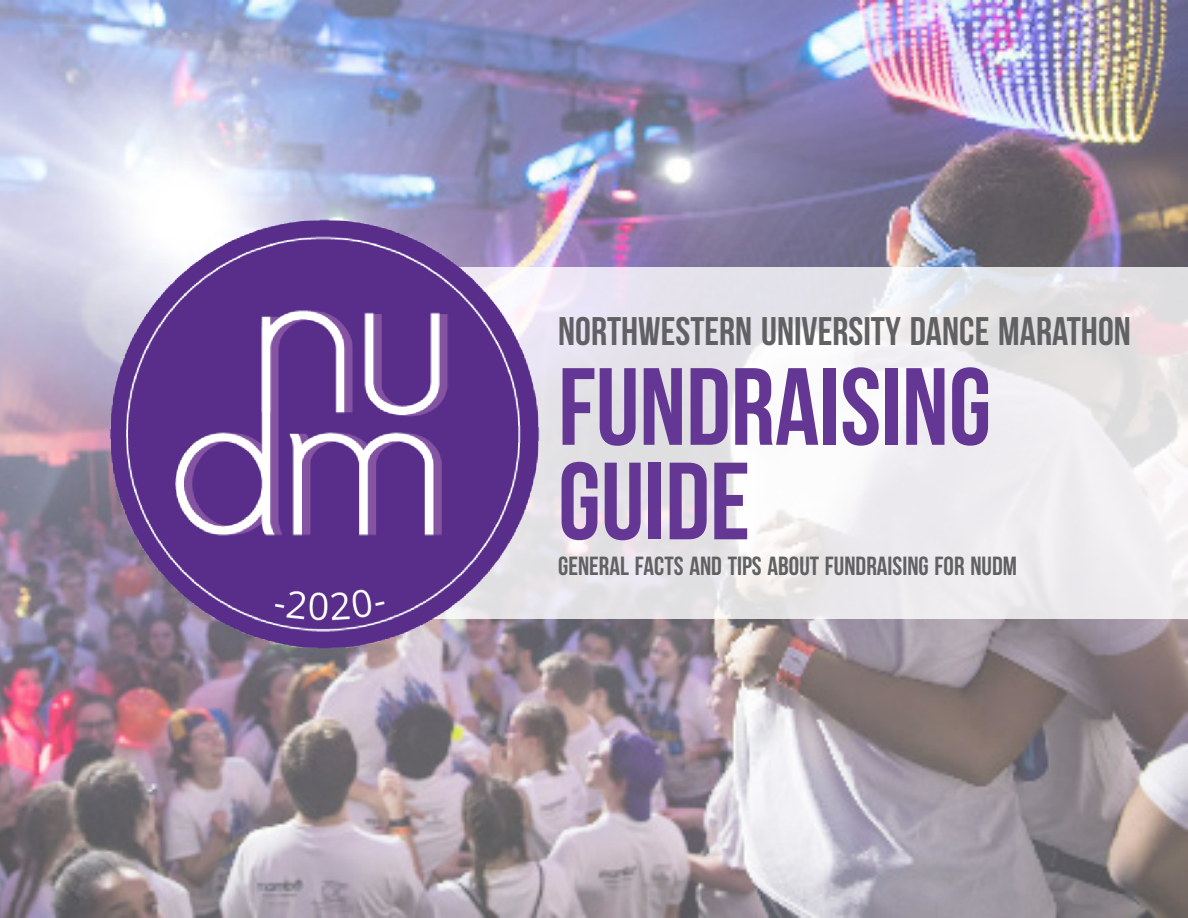
<style>
.page{position:relative;width:1188px;height:918px;background:#fff}
.page>*{position:absolute;margin:0;border:0;box-sizing:border-box;transform-origin:0 0}
.t1{font:109.5px "Bebas Neue";color:#643794}
.t2{font:39.9px "Bebas Neue";color:#616164}
.t3{font:26.25px "Bebas Neue";color:#616164}
</style>
<div class="page">
<img style="left:0;top:0;width:1188px;height:918px">
<svg style="left:560px;top:267px;width:628px;height:351px;fill:#ebe8ed"></svg>
<img style="left:54px;top:186px;width:506px;height:502px">
<p class="t2" style="left:558px;top:309px;width:574px">NORTHWESTERN UNIVERSITY DANCE MARATHON</p>
<p class="t1" style="left:558px;top:347px;width:435px">FUNDRAISING</p>
<p class="t1" style="left:558px;top:441px;width:194px">GUIDE</p>
<p class="t3" style="left:558px;top:552px;width:460px">GENERAL FACTS AND TIPS ABOUT FUNDRAISING FOR NUDM</p>
</div>
